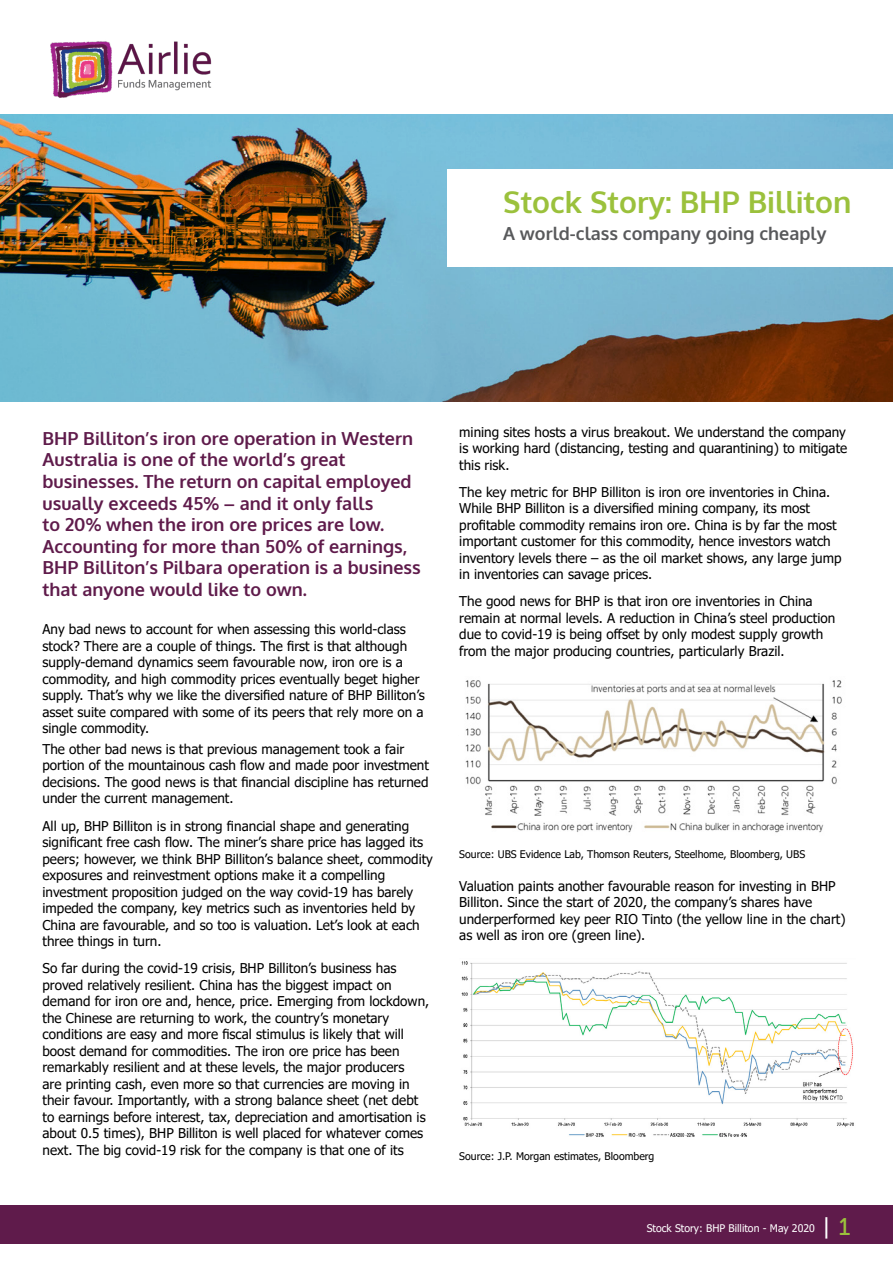
<style>
.page{position:relative;width:893px;height:1263px;background:#fff}
.page>*{position:absolute;margin:0;border:0;box-sizing:border-box;transform-origin:0 0}
.t1{font:700 30px "Oxygen";color:#9bc13c}
.t2{font:700 18px/21.6px "Oxygen";color:#5f1b4b}
.t3{font:700 18px "Oxygen";color:#58595b}
.t4{font:13.5px/16.5px "Tahoma";color:#000}
.t5{font:10.5px "Tahoma";color:#000}
.t6{font:10.5px "Tahoma";color:#fff}
.s1{font-family:"Museo 500";font-size:22.5px}
.s2{font-family:"Museo 500";font-size:24px;color:#9bc13c}
</style>
<div class="page">
<div style="left:0;top:1205px;width:893px;height:39px;background:#5f1b4b"></div>
<img style="left:0;top:115px;width:893px;height:287px">
<div style="left:448px;top:169px;width:445px;height:97px;background:#fff"></div>
<img style="left:50px;top:41px;width:162px;height:57px">
<img style="left:465px;top:680px;width:377px;height:153px">
<img style="left:461px;top:961px;width:393px;height:176px">
<h1 class="t1" style="left:503px;top:183px;width:350px">Stock Story: BHP Billiton</h1>
<h2 class="t3" style="left:503px;top:222px;width:325px">A world-class company going cheaply</h2>
<p class="t2" style="left:43px;top:428px;width:380px">BHP Billiton’s iron ore operation in Western Australia is one of the world’s great businesses. The return on capital employed usually exceeds 45% – and it only falls<br>to 20% when the iron ore prices are low.<br>Accounting for more than 50% of earnings, BHP Billiton’s Pilbara operation is a business that anyone would like to own.</p>
<p class="t4" style="left:43px;top:622px;width:384px">Any bad news to account for when assessing this world-class stock? There are a couple of things. The first is that although supply-demand dynamics seem favourable now, iron ore is a commodity, and high commodity prices eventually beget higher supply. That’s why we like the diversified nature of BHP Billiton’s asset suite compared with some of its peers that rely more on a single commodity.</p>
<p class="t4" style="left:43px;top:741px;width:388px">The other bad news is that previous management took a fair portion of the mountainous cash flow and made poor investment decisions. The good news is that financial discipline has returned under the current management.</p>
<p class="t4" style="left:43px;top:818px;width:392px">All up, BHP Billiton is in strong financial shape and generating significant free cash flow. The miner’s share price has lagged its peers; however, we think BHP Billiton’s balance sheet, commodity exposures and reinvestment options make it a compelling investment proposition judged on the way covid-19 has barely impeded the company, key metrics such as inventories held by China are favourable, and so too is valuation. Let’s look at each three things in turn.</p>
<p class="t4" style="left:43px;top:961px;width:388px">So far during the covid-19 crisis, BHP Billiton’s business has proved relatively resilient. China has the biggest impact on demand for iron ore and, hence, price. Emerging from lockdown, the Chinese are returning to work, the country’s monetary conditions are easy and more fiscal stimulus is likely that will boost demand for commodities. The iron ore price has been remarkably resilient and at these levels, the major producers<br>are printing cash, even more so that currencies are moving in their favour. Importantly, with a strong balance sheet (net debt to earnings before interest, tax, depreciation and amortisation is about 0.5 times), BHP Billiton is well placed for whatever comes next. The big covid-19 risk for the company is that one of its</p>
<p class="t4" style="left:459px;top:424px;width:390px;text-align:justify">mining sites hosts a virus breakout. We understand the company is working hard (distancing, testing and quarantining) to mitigate this risk.</p>
<p class="t4" style="left:459px;top:484px;width:384px">The key metric for BHP Billiton is iron ore inventories in China.<br>While BHP Billiton is a diversified mining company, its most profitable commodity remains iron ore. China is by far the most important customer for this commodity, hence investors watch inventory levels there – as the oil market shows, any large jump in inventories can savage prices.</p>
<p class="t4" style="left:459px;top:594px;width:378px">The good news for BHP is that iron ore inventories in China remain at normal levels. A reduction in China’s steel production due to covid-19 is being offset by only modest supply growth from the major producing countries, particularly Brazil.</p>
<p class="t5" style="left:459px;top:847px;width:347px">Source: UBS Evidence Lab, Thomson Reuters, Steelhome, Bloomberg, UBS</p>
<p class="t4" style="left:459px;top:878px;width:388px">Valuation paints another favourable reason for investing in BHP Billiton. Since the start of 2020, the company’s shares have underperformed key peer RIO Tinto (the yellow line in the chart) as well as iron ore (green line).</p>
<p class="t5" style="left:459px;top:1149px;width:197px">Source: J.P. Morgan estimates, Bloomberg</p>
<p class="t6" style="left:647px;top:1221px;width:205px">Stock Story: BHP Billiton - May 2020 <span class="s1">|</span> <span class="s2">1</span></p>
</div>
